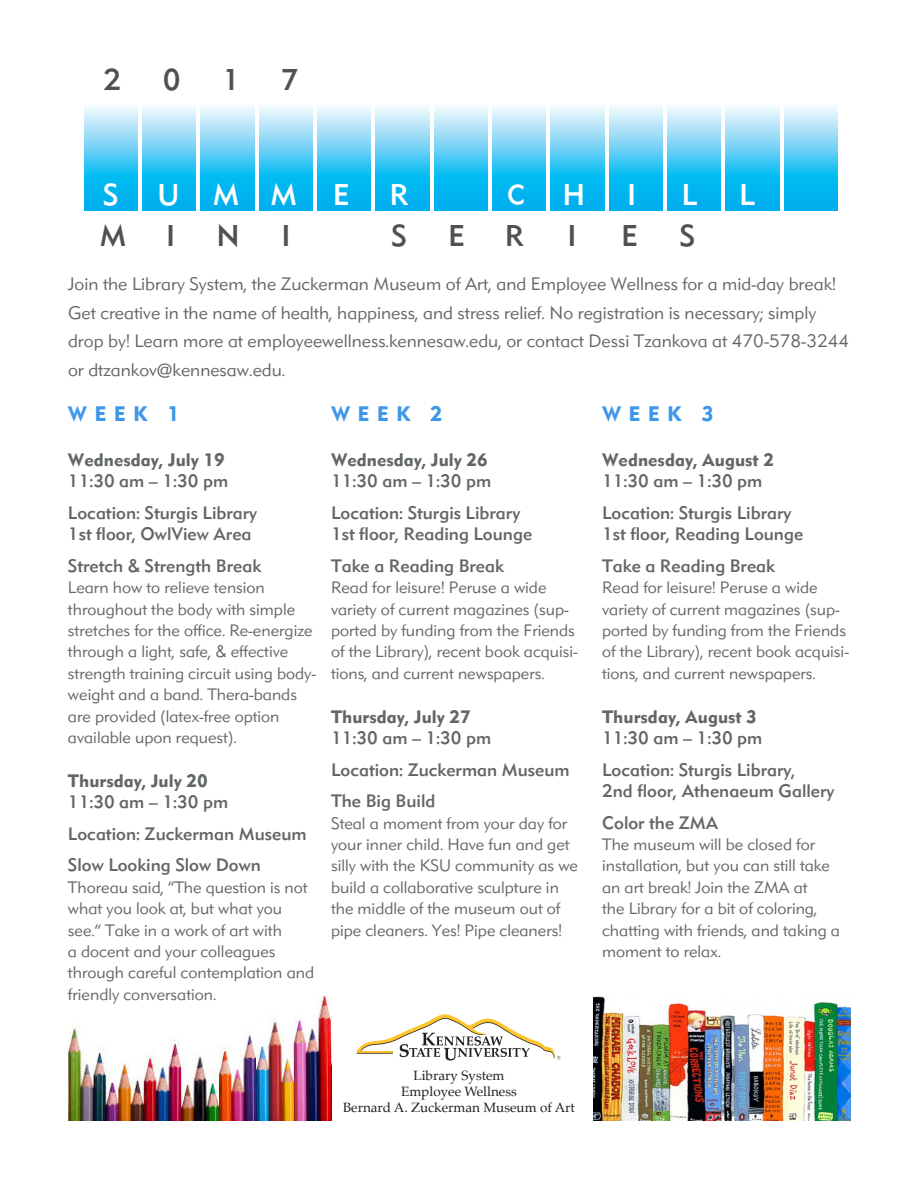
<style>
.page{position:relative;width:918px;height:1188px;background:#fff}
.page>*{position:absolute;margin:0;border:0;box-sizing:border-box;transform-origin:0 0}
.t1{font:500 30px "Detroit Metro";color:#4e5251}
.t2{font:500 30px "Detroit Metro";color:#fff}
.t3{font:500 27px "Detroit Metro";color:#fff}
.session{font:700 21px "Detroit Metro";letter-spacing:.34em;color:#4097ea}
.dates{font:500 18px/21.3px "Detroit Metro";color:#626766}
.text{font:300 18px/28.5px "Detroit Metro";color:#626766}
.dates-2{font:700 18px "Detroit Metro";color:#626766}
.t4{font:300 16.5px/21.3px "Detroit Metro";color:#626766}
.t5{font:13.5px "Palatino";color:#231f20}
</style>
<div class="page">
<svg style="left:142px;top:106px;width:54px;height:105px;background:#58ccf4"></svg>
<svg style="left:201px;top:106px;width:53px;height:105px;background:#58ccf4"></svg>
<svg style="left:259px;top:106px;width:53px;height:105px;background:#58ccf4"></svg>
<svg style="left:317px;top:106px;width:54px;height:105px;background:#58ccf4"></svg>
<svg style="left:376px;top:106px;width:53px;height:105px;background:#58ccf4"></svg>
<svg style="left:434px;top:106px;width:53px;height:105px;background:#58ccf4"></svg>
<svg style="left:492px;top:106px;width:54px;height:105px;background:#58ccf4"></svg>
<svg style="left:357px;top:1014px;width:203px;height:46px"></svg>
<svg style="left:551px;top:106px;width:53px;height:105px;background:#58ccf4"></svg>
<svg style="left:609px;top:106px;width:53px;height:105px;background:#58ccf4"></svg>
<svg style="left:667px;top:106px;width:54px;height:105px;background:#58ccf4"></svg>
<svg style="left:726px;top:106px;width:53px;height:105px;background:#58ccf4"></svg>
<svg style="left:784px;top:106px;width:53px;height:105px;background:#58ccf4"></svg>
<svg style="left:84px;top:106px;width:54px;height:105px;background:#58ccf4"></svg>
<img style="left:593px;top:996px;width:258px;height:125px">
<img style="left:68px;top:995px;width:263px;height:125px">
<p class="t1" style="left:104px;top:61px;width:19px">2</p>
<p class="t1" style="left:163px;top:61px;width:19px">0</p>
<p class="t1" style="left:222px;top:61px;width:19px">1</p>
<p class="t1" style="left:281px;top:61px;width:19px">7</p>
<p class="t2" style="left:103px;top:177px;width:17px">S</p>
<p class="t2" style="left:158px;top:177px;width:23px">U</p>
<p class="t2" style="left:213px;top:177px;width:28px">M</p>
<p class="t2" style="left:271px;top:177px;width:28px">M</p>
<p class="t2" style="left:333px;top:177px;width:19px">E</p>
<p class="t2" style="left:390px;top:177px;width:21px">R</p>
<p class="t3" style="left:507px;top:178px;width:20px">C</p>
<p class="t2" style="left:563px;top:177px;width:24px">H</p>
<p class="t2" style="left:627px;top:177px;width:11px">I</p>
<p class="t2" style="left:681px;top:177px;width:17px">L</p>
<p class="t2" style="left:739px;top:177px;width:17px">L</p>
<p class="t1" style="left:100px;top:217px;width:28px">M</p>
<p class="t1" style="left:166px;top:217px;width:11px">I</p>
<p class="t1" style="left:217px;top:217px;width:25px">N</p>
<p class="t1" style="left:281px;top:217px;width:11px">I</p>
<p class="t1" style="left:391px;top:217px;width:17px">S</p>
<p class="t1" style="left:448px;top:217px;width:19px">E</p>
<p class="t1" style="left:505px;top:217px;width:21px">R</p>
<p class="t1" style="left:568px;top:217px;width:11px">I</p>
<p class="t1" style="left:621px;top:217px;width:19px">E</p>
<p class="t1" style="left:679px;top:217px;width:17px">S</p>
<p class="text" style="left:68px;top:270px;width:783px">Join the Library System, the Zuckerman Museum of Art, and Employee Wellness for a mid-day break!<br>Get creative in the name of health, happiness, and stress relief. No registration is necessary; simply drop by! Learn more at employeewellness.kennesaw.edu, or contact Dessi Tzankova at 470-578-3244 or dtzankov@kennesaw.edu.</p>
<p class="session" style="left:331px;top:401px;width:113px">WEEK 2</p>
<p class="dates-2" style="left:331px;top:449px;width:158px">Wednesday, July 26</p>
<p class="dates" style="left:331px;top:470px;width:162px">11:30 am – 1:30 pm</p>
<p class="dates" style="left:331px;top:502px;width:203px">Location: Sturgis Library<br>1st floor, Reading Lounge</p>
<p class="dates" style="left:331px;top:555px;width:174px">Take a Reading Break</p>
<p class="t4" style="left:331px;top:577px;width:248px">Read for leisure! Peruse a wide variety of current magazines (sup&shy;ported by funding from the Friends of the Library), recent book acquisi&shy;tions, and current newspapers.</p>
<p class="dates-2" style="left:331px;top:705px;width:141px">Thursday, July 27</p>
<p class="dates" style="left:331px;top:727px;width:162px">11:30 am – 1:30 pm</p>
<p class="dates" style="left:331px;top:759px;width:240px">Location: Zuckerman Museum</p>
<p class="dates" style="left:331px;top:790px;width:106px">The Big Build</p>
<p class="t4" style="left:331px;top:812px;width:248px">Steal a moment from your day for your inner child. Have fun and get silly with the KSU community as we build a collaborative sculpture in the middle of the museum out of pipe cleaners. Yes! Pipe cleaners!</p>
<p class="session" style="left:602px;top:401px;width:113px">WEEK 3</p>
<p class="dates-2" style="left:602px;top:449px;width:173px">Wednesday, August 2</p>
<p class="dates" style="left:602px;top:470px;width:162px">11:30 am – 1:30 pm</p>
<p class="dates" style="left:602px;top:502px;width:203px">Location: Sturgis Library<br>1st floor, Reading Lounge</p>
<p class="dates" style="left:602px;top:555px;width:174px">Take a Reading Break</p>
<p class="t4" style="left:602px;top:577px;width:248px">Read for leisure! Peruse a wide variety of current magazines (sup&shy;ported by funding from the Friends of the Library), recent book acquisi&shy;tions, and current newspapers.</p>
<p class="dates-2" style="left:602px;top:705px;width:156px">Thursday, August 3</p>
<p class="dates" style="left:602px;top:727px;width:162px">11:30 am – 1:30 pm</p>
<p class="dates" style="left:602px;top:759px;width:234px">Location: Sturgis Library,<br>2nd floor, Athenaeum Gallery</p>
<p class="dates" style="left:602px;top:812px;width:118px">Color the ZMA</p>
<p class="t4" style="left:602px;top:834px;width:239px">The museum will be closed for installation, but you can still take an art break! Join the ZMA at<br>the Library for a bit of coloring, chatting with friends, and taking a moment to relax.</p>
<p class="session" style="left:68px;top:401px;width:113px">WEEK 1</p>
<p class="dates-2" style="left:68px;top:449px;width:158px">Wednesday, July 19</p>
<p class="dates" style="left:68px;top:470px;width:162px">11:30 am – 1:30 pm</p>
<p class="dates" style="left:68px;top:502px;width:191px">Location: Sturgis Library<br>1st floor, OwlView Area</p>
<p class="dates" style="left:68px;top:555px;width:195px">Stretch &amp; Strength Break</p>
<p class="t4" style="left:68px;top:577px;width:250px">Learn how to relieve tension throughout the body with simple stretches for the office. Re-energize through a light, safe, &amp; effective strength training circuit using body&shy;weight and a band. Thera-bands are provided (latex-free option available upon request).</p>
<p class="dates-2" style="left:68px;top:769px;width:141px">Thursday, July 20</p>
<p class="dates" style="left:68px;top:791px;width:162px">11:30 am – 1:30 pm</p>
<p class="dates" style="left:68px;top:823px;width:240px">Location: Zuckerman Museum</p>
<p class="dates" style="left:68px;top:854px;width:194px">Slow Looking Slow Down</p>
<p class="t4" style="left:68px;top:877px;width:248px">Thoreau said, “The question is not what you look at, but what you see.” Take in a work of art with<br>a docent and your colleagues through careful contemplation and friendly conversation.</p>
<p class="t5" style="left:413px;top:1064px;width:93px">Library System</p>
<p class="t5" style="left:401px;top:1080px;width:117px">Employee Wellness</p>
<p class="t5" style="left:343px;top:1096px;width:233px">Bernard A. Zuckerman Museum of Art</p>
</div>
